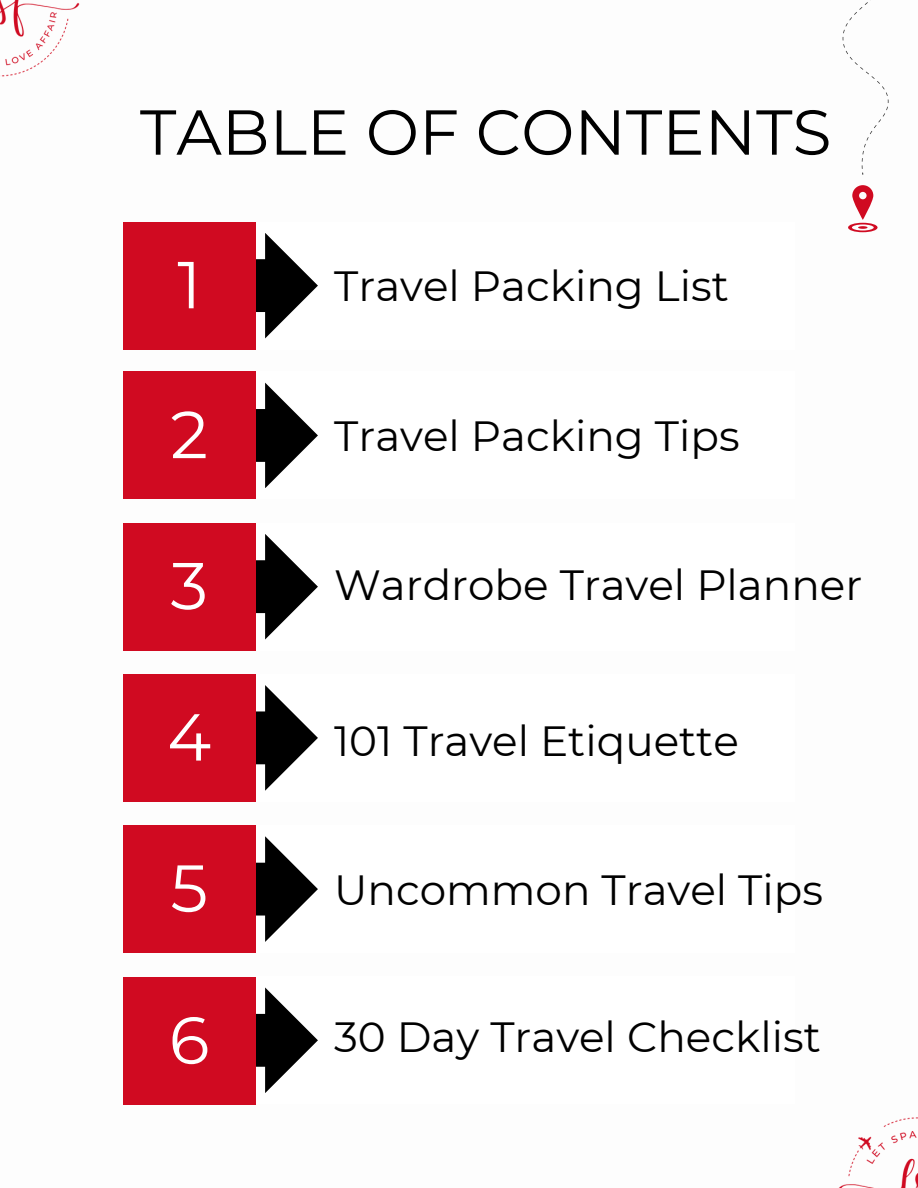
<style>
.page{position:relative;width:918px;height:1188px;background:#fff}
.page>*{position:absolute;margin:0;border:0;box-sizing:border-box;transform-origin:0 0}
.t1{font:66.3px "Montserrat";color:#fff}
.t2{font:63.3px "Montserrat";color:#000}
.t3{font:42.15px "Montserrat";color:#000}
</style>
<div class="page">
<svg style="left:256px;top:233px;width:62px;height:105px"></svg>
<div style="left:123px;top:222px;width:133px;height:127px;background:#d00a21"></div>
<svg style="left:256px;top:383px;width:62px;height:105px"></svg>
<div style="left:123px;top:372px;width:133px;height:127px;background:#d00a21"></div>
<svg style="left:256px;top:534px;width:62px;height:106px"></svg>
<div style="left:123px;top:523px;width:133px;height:127px;background:#d00a21"></div>
<svg style="left:256px;top:685px;width:62px;height:106px"></svg>
<div style="left:123px;top:674px;width:133px;height:128px;background:#d00a21"></div>
<svg style="left:256px;top:836px;width:62px;height:106px"></svg>
<div style="left:123px;top:825px;width:133px;height:128px;background:#d00a21"></div>
<svg style="left:256px;top:987px;width:62px;height:106px"></svg>
<div style="left:123px;top:977px;width:133px;height:128px;background:#d00a21"></div>
<svg style="left:842px;top:0;width:47px;height:175px"></svg>
<svg style="left:848px;top:185px;width:30px;height:47px"></svg>
<img style="left:0;top:0;width:80px;height:77px">
<img style="left:839px;top:1117px;width:79px;height:71px">
<p class="t2" style="left:140px;top:93px;width:693px">TABLE OF CONTENTS</p>
<p class="t1" style="left:177px;top:244px;width:25px">1</p>
<p class="t1" style="left:170px;top:394px;width:39px">2</p>
<p class="t1" style="left:171px;top:545px;width:39px">3</p>
<p class="t1" style="left:167px;top:696px;width:45px">4</p>
<p class="t1" style="left:171px;top:848px;width:39px">5</p>
<p class="t1" style="left:169px;top:1000px;width:42px">6</p>
<p class="t3" style="left:334px;top:260px;width:396px">Travel Packing List</p>
<p class="t3" style="left:334px;top:410px;width:407px">Travel Packing Tips</p>
<p class="t3" style="left:334px;top:559px;width:530px">Wardrobe Travel Planner</p>
<p class="t3" style="left:334px;top:715px;width:406px">101 Travel Etiquette</p>
<p class="t3" style="left:334px;top:864px;width:490px">Uncommon Travel Tips</p>
<p class="t3" style="left:334px;top:1011px;width:488px">30 Day Travel Checklist</p>
</div>
